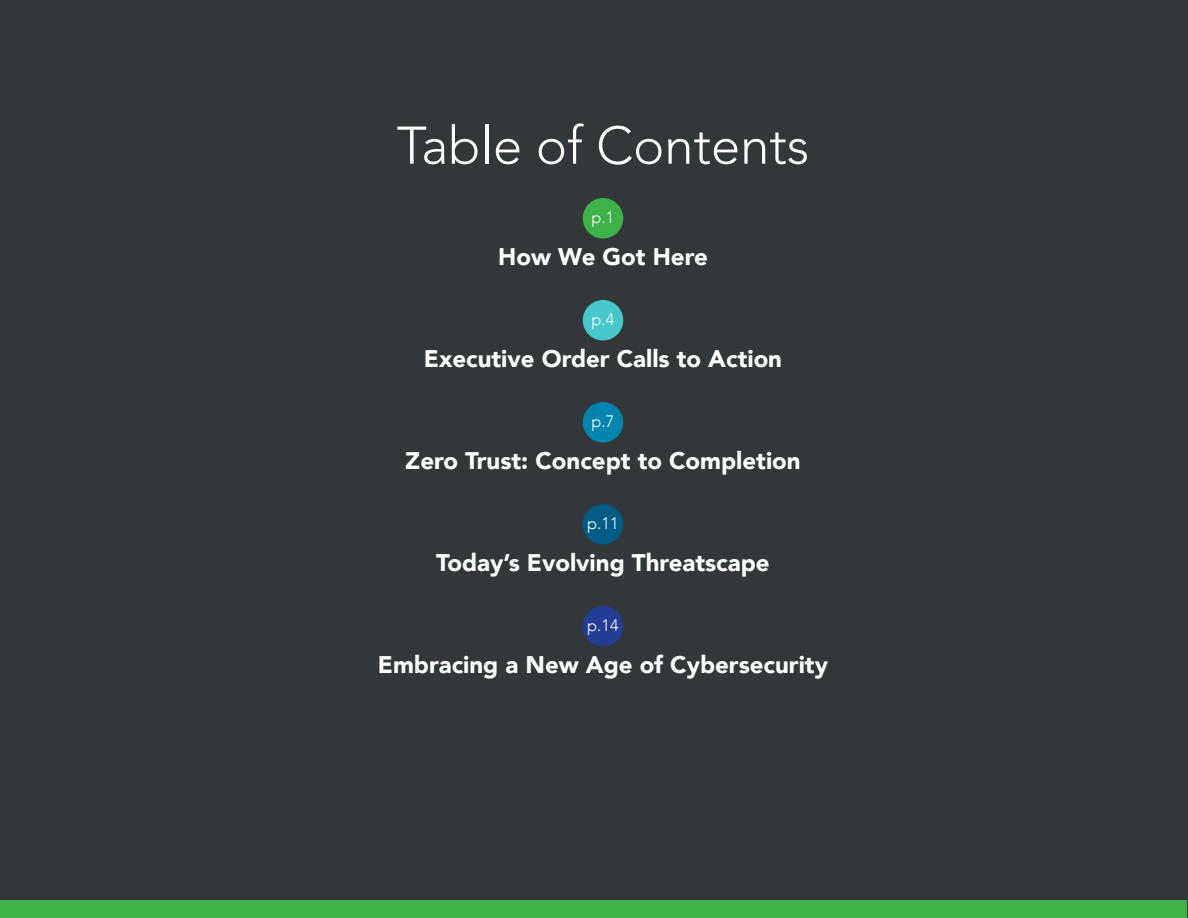
<style>
.page{position:relative;width:1188px;height:918px;background:#33373a}
.page>*{position:absolute;margin:0;border:0;box-sizing:border-box;transform-origin:0 0}
.t1{font:300 52.5px "Avenir";color:#fff}
.t2{font:900 24px "Avenir";color:#fff}
.t3{font:300 16.5px "Avenir";color:#fff}
</style>
<div class="page">
<div style="left:1px;top:900px;width:1186px;height:17px;background:#3db249"></div>
<div style="left:583px;top:198px;width:40px;height:40px;background:#3db249;border-radius:50%"></div>
<div style="left:583px;top:300px;width:40px;height:40px;background:#47c9c9;border-radius:50%"></div>
<div style="left:583px;top:402px;width:40px;height:40px;background:#0085af;border-radius:50%"></div>
<div style="left:583px;top:504px;width:40px;height:40px;background:#005c84;border-radius:50%"></div>
<div style="left:583px;top:606px;width:40px;height:40px;background:#243d94;border-radius:50%"></div>
<p class="t1" style="left:397px;top:115px;width:414px">Table of Contents</p>
<p class="t3" style="left:592px;top:207px;width:24px">p.1</p>
<p class="t2" style="left:498px;top:236px;width:211px">How We Got Here</p>
<p class="t3" style="left:592px;top:309px;width:24px">p.4</p>
<p class="t2" style="left:424px;top:338px;width:360px">Executive Order Calls to Action</p>
<p class="t3" style="left:592px;top:411px;width:24px">p.7</p>
<p class="t2" style="left:405px;top:440px;width:397px">Zero Trust: Concept to Completion</p>
<p class="t3" style="left:587px;top:513px;width:33px">p.11</p>
<p class="t2" style="left:436px;top:542px;width:335px">Today’s Evolving Threatscape</p>
<p class="t3" style="left:587px;top:615px;width:33px">p.14</p>
<p class="t2" style="left:378px;top:644px;width:452px">Embracing a New Age of Cybersecurity</p>
</div>
